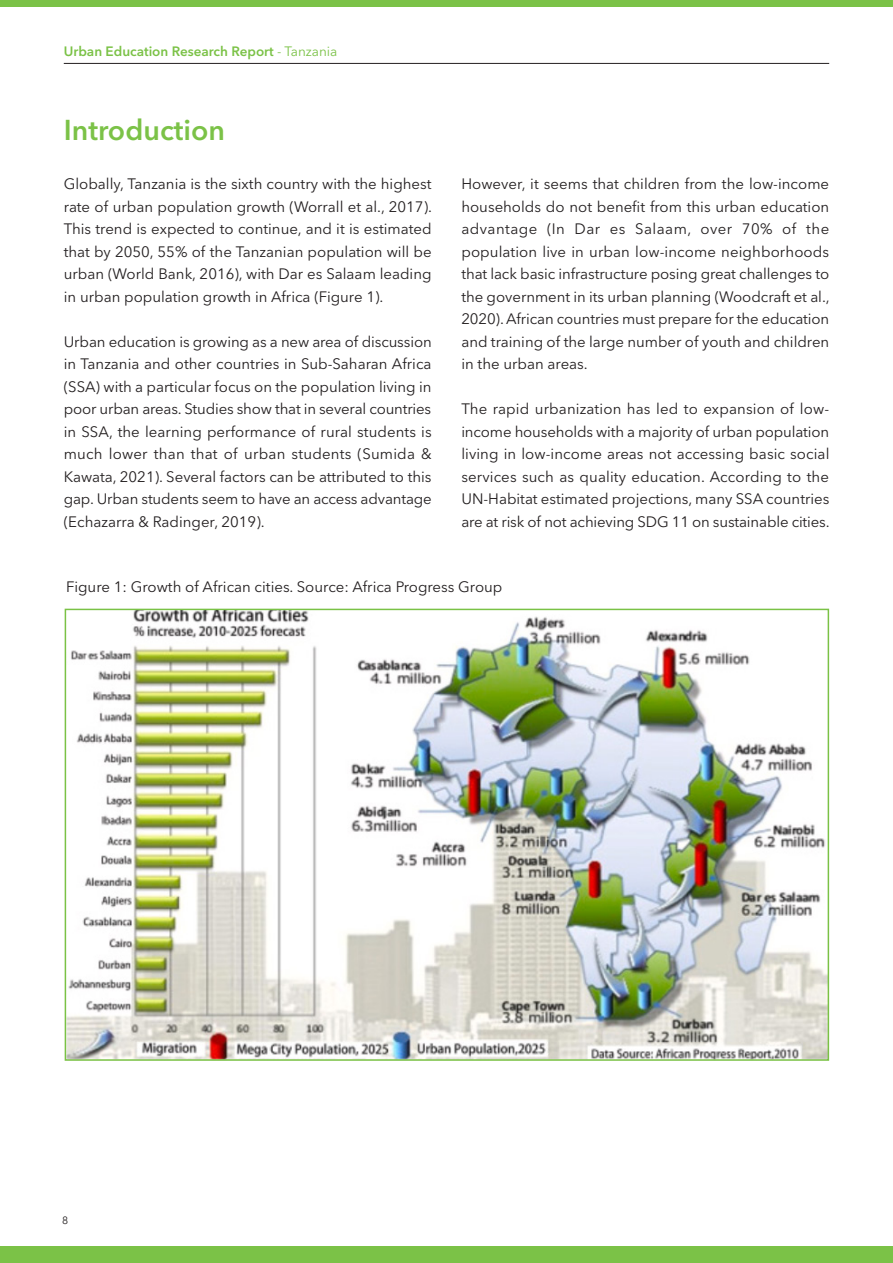
<style>
.page{position:relative;width:893px;height:1263px;background:#fff}
.page>*{position:absolute;margin:0;border:0;box-sizing:border-box;transform-origin:0 0}
.t1{font:600 28.5px "Avenir Next LT Pro";color:#7bc247}
.t2{font:15px/22.5px "Avenir Next LT Pro";color:#231f20;text-align:justify}
.t3{font:600 13.5px "Avenir Next LT Pro";color:#7bc247}
.t4{font:10.5px "Avenir Next LT Pro";color:#231f20}
.s1{font-weight:400}
</style>
<div class="page">
<hr style="left:64px;top:63px;width:765px;height:1px;background:#231f20">
<div style="left:0;top:1246px;width:893px;height:17px;background:#7bc247"></div>
<div style="left:0;top:0;width:893px;height:6px;background:#7bc247"></div>
<img style="left:68px;top:612px;width:758px;height:446px">
<div style="left:65px;top:609px;width:764px;height:452px;border:2px solid #7ac245"></div>
<p class="t3" style="left:64px;top:43px;width:275px">Urban Education Research Report <span class="s1">- Tanzania</span></p>
<h1 class="t1" style="left:64px;top:112px;width:163px">Introduction</h1>
<p class="t2" style="left:64px;top:173px;width:370px">Globally, Tanzania is the sixth country with the highest rate of urban population growth (Worrall et al., 2017).<br>This trend is expected to continue, and it is estimated that by 2050, 55% of the Tanzanian population will be urban (World Bank, 2016), with Dar es Salaam leading in urban population growth in Africa (Figure 1).</p>
<p class="t2" style="left:64px;top:330px;width:370px">Urban education is growing as a new area of discussion in Tanzania and other countries in Sub-Saharan Africa (SSA) with a particular focus on the population living in poor urban areas. Studies show that in several countries in SSA, the learning performance of rural students is much lower than that of urban students (Sumida &amp; Kawata, 2021). Several factors can be attributed to this gap. Urban students seem to have an access advantage (Echazarra &amp; Radinger, 2019).</p>
<p class="t2" style="left:461px;top:173px;width:370px">However, it seems that children from the low-income households do not benefit from this urban education advantage (In Dar es Salaam, over 70% of the population live in urban low-income neighborhoods that lack basic infrastructure posing great challenges to the government in its urban planning (Woodcraft et al., 2020). African countries must prepare for the education and training of the large number of youth and children in the urban areas.</p>
<p class="t2" style="left:461px;top:398px;width:370px">The rapid urbanization has led to expansion of low&shy;income households with a majority of urban population living in low-income areas not accessing basic social services such as quality education. According to the UN-Habitat estimated projections, many SSA countries are at risk of not achieving SDG 11 on sustainable cities.</p>
<p class="t2" style="left:66px;top:575px;width:438px">Figure 1: Growth of African cities. Source: Africa Progress Group</p>
<p class="t4" style="left:62px;top:1214px;width:8px">8</p>
</div>
